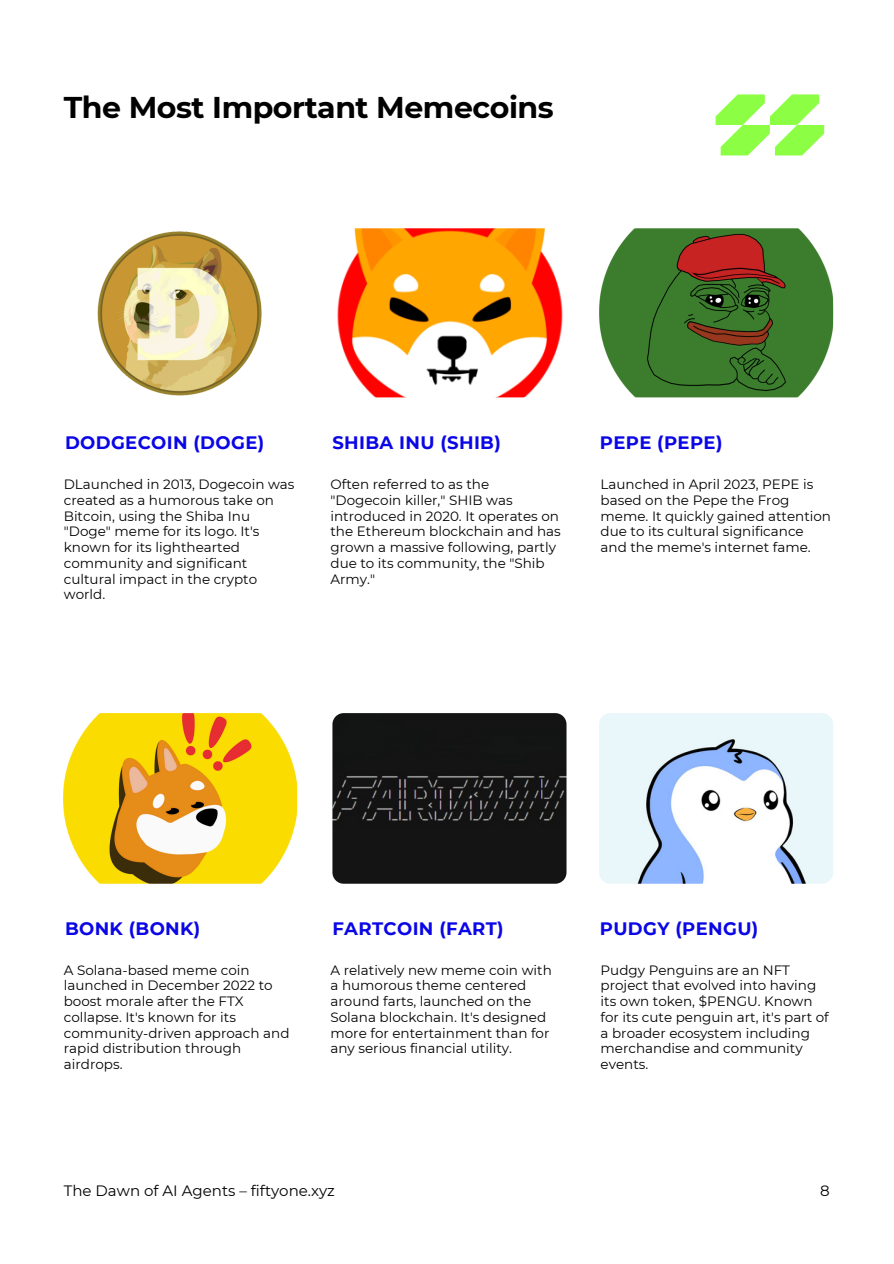
<style>
.page{position:relative;width:894px;height:1264px;background:#fff}
.page>*{position:absolute;margin:0;border:0;box-sizing:border-box;transform-origin:0 0}
.t1{font:700 30px "Montserrat";letter-spacing:-.015em;color:#000}
.t2{font:700 18px "Montserrat";letter-spacing:.02em;color:#0a06e5}
.t3{font:15px "Montserrat";color:#000}
.t4{font:13.5px/15.8px "Montserrat";color:#000}
</style>
<div class="page">
<img style="left:63px;top:228px;width:234px;height:169px;border-radius:11px">
<img style="left:63px;top:713px;width:234px;height:170px;border-radius:11px">
<img style="left:332px;top:228px;width:234px;height:169px;border-radius:11px">
<img style="left:332px;top:713px;width:234px;height:170px;border-radius:11px">
<img style="left:599px;top:228px;width:234px;height:169px;border-radius:11px">
<img style="left:599px;top:713px;width:234px;height:170px;border-radius:11px">
<svg style="left:715px;top:94px;width:109px;height:61px"></svg>
<p class="t1" style="left:64px;top:89px;width:491px">The Most Important Memecoins</p>
<p class="t2" style="left:65px;top:432px;width:201px">DODGECOIN (DOGE)</p>
<h1 class="t4" style="left:64px;top:476px;width:232px">DLaunched in 2013, Dogecoin was created as a humorous take on<br>Bitcoin, using the Shiba Inu "Doge" meme for its logo. It's known for its lighthearted community and significant cultural impact in the crypto world.</h1>
<p class="t2" style="left:332px;top:432px;width:170px">SHIBA INU (SHIB)</p>
<p class="t4" style="left:330px;top:476px;width:232px">Often referred to as the "Dogecoin killer," SHIB was introduced in 2020. It operates on the Ethereum blockchain and has grown a massive following, partly due to its community, the "Shib<br>Army."</p>
<p class="t2" style="left:599px;top:432px;width:124px">PEPE (PEPE)</p>
<p class="t4" style="left:600px;top:476px;width:232px">Launched in April 2023, PEPE is based on the Pepe the Frog meme. It quickly gained attention due to its cultural significance and the meme's internet fame.</p>
<h2 class="t2" style="left:65px;top:917px;width:137px">BONK (BONK)</h2>
<p class="t4" style="left:64px;top:961px;width:227px">A Solana-based meme coin launched in December 2022 to boost morale after the FTX collapse. It's known for its community-driven approach and rapid distribution through airdrops.</p>
<h2 class="t2" style="left:332px;top:917px;width:173px">FARTCOIN (FART)</h2>
<p class="t4" style="left:330px;top:961px;width:223px">A relatively new meme coin with a humorous theme centered around farts, launched on the<br>Solana blockchain. It's designed more for entertainment than for any serious financial utility.</p>
<p class="t2" style="left:599px;top:917px;width:160px">PUDGY (PENGU)</p>
<h2 class="t4" style="left:600px;top:961px;width:230px">Pudgy Penguins are an NFT project that evolved into having its own token, $PENGU. Known for its cute penguin art, it's part of a broader ecosystem including merchandise and community events.</h2>
<h2 class="t3" style="left:64px;top:1180px;width:272px">The Dawn of AI Agents – fiftyone.xyz</h2>
<p class="t3" style="left:820px;top:1180px;width:11px">8</p>
</div>
